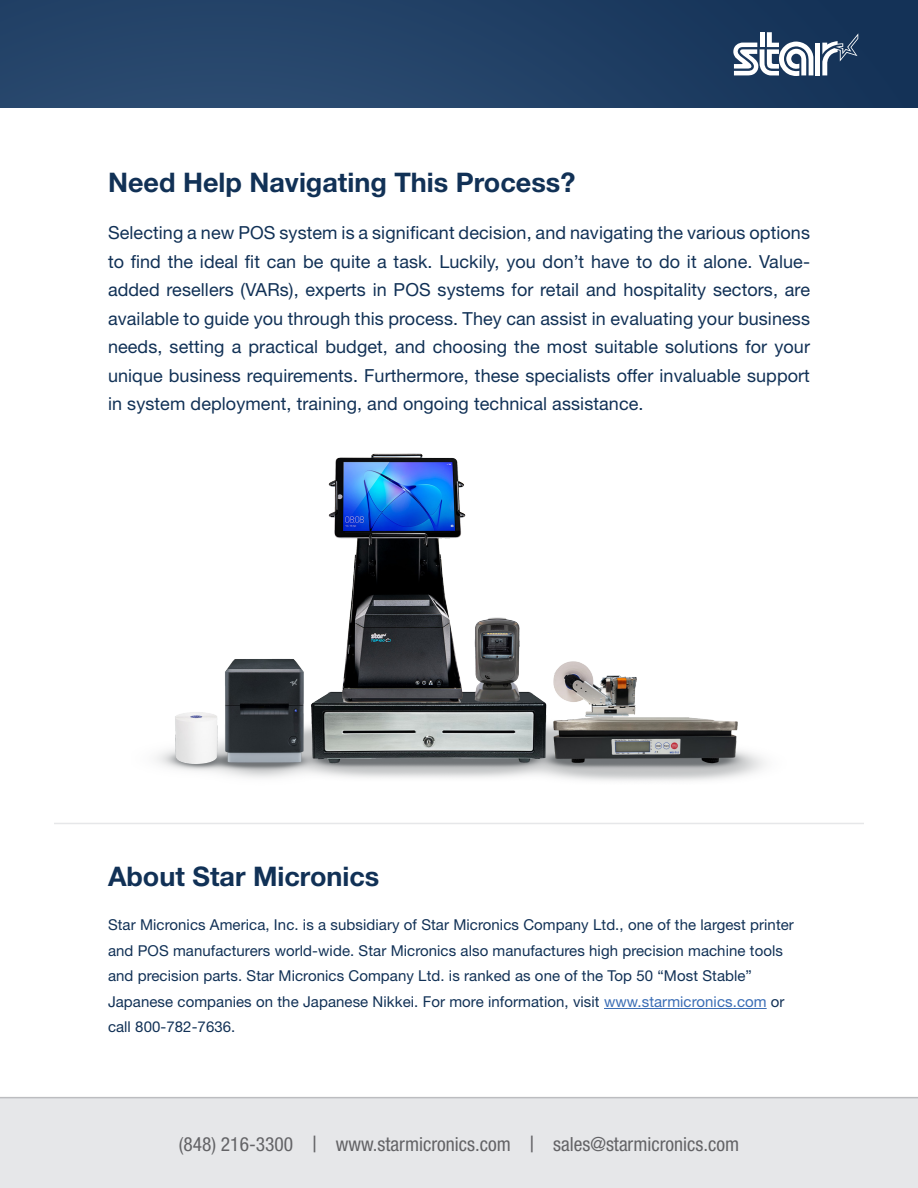
<style>
.page{position:relative;width:918px;height:1188px;background:#fff}
.page>*{position:absolute;margin:0;border:0;box-sizing:border-box;transform-origin:0 0}
.t1{font:700 27px "Helvetica Neue LT Std";color:#113156}
.t2{font:condensed 19.5px "Helvetica Neue LT Std";color:#636366}
.t3{font:18px/28.5px "Helvetica Neue LT Std";letter-spacing:.005em;color:#113156;text-align:justify}
.t4{font:15px/25.5px "Helvetica Neue LT Std";letter-spacing:.005em;color:#113156}
.s1{color:#3a6db5}
.s2{font-size:22.5px}
</style>
<div class="page">
<img style="left:0;top:0;width:918px;height:108px">
<svg style="left:822px;top:33px;width:36px;height:42px;background:#475f7c"></svg>
<div style="left:815px;top:43px;width:5px;height:32px;background:#fff"></div>
<svg style="left:733px;top:32px;width:80px;height:44px"></svg>
<div style="left:0;top:1097px;width:918px;height:91px;background:#e6e7e9"></div>
<hr style="left:0;top:1097px;width:918px;height:1px;background:#bcbdc0">
<hr style="left:604px;top:1008px;width:163px;height:1px;background:#3a6db5">
<hr style="left:54px;top:823px;width:810px;height:1px;background:#e6e7e9">
<img style="left:156px;top:453px;width:610px;height:328px">
<p class="t1" style="left:108px;top:166px;width:469px">Need Help Navigating This Process?</p>
<p class="t3" style="left:108px;top:219px;width:704px">Selecting a new POS system is a significant decision, and navigating the various options to find the ideal fit can be quite a task. Luckily, you don’t have to do it alone. Value&shy;added resellers (VARs), experts in POS systems for retail and hospitality sectors, are available to guide you through this process. They can assist in evaluating your business needs, setting a practical budget, and choosing the most suitable solutions for your unique business requirements. Furthermore, these specialists offer invaluable support in system deployment, training, and ongoing technical assistance.</p>
<p class="t1" style="left:108px;top:860px;width:273px">About Star Micronics</p>
<p class="t4" style="left:108px;top:912px;width:687px">Star Micronics America, Inc. is a subsidiary of Star Micronics Company Ltd., one of the largest printer and POS manufacturers world-wide. Star Micronics also manufactures high precision machine tools and precision parts. Star Micronics Company Ltd. is ranked as one of the Top 50 “Most Stable” Japanese companies on the Japanese Nikkei. For more information, visit <span class="s1">www.starmicronics.com</span> or call 800-782-7636.</p>
<p class="t2" style="left:179px;top:1133px;width:562px">(848) 216-3300 <span class="s2">|</span> www.starmicronics.com <span class="s2">|</span> sales@starmicronics.com</p>
</div>
